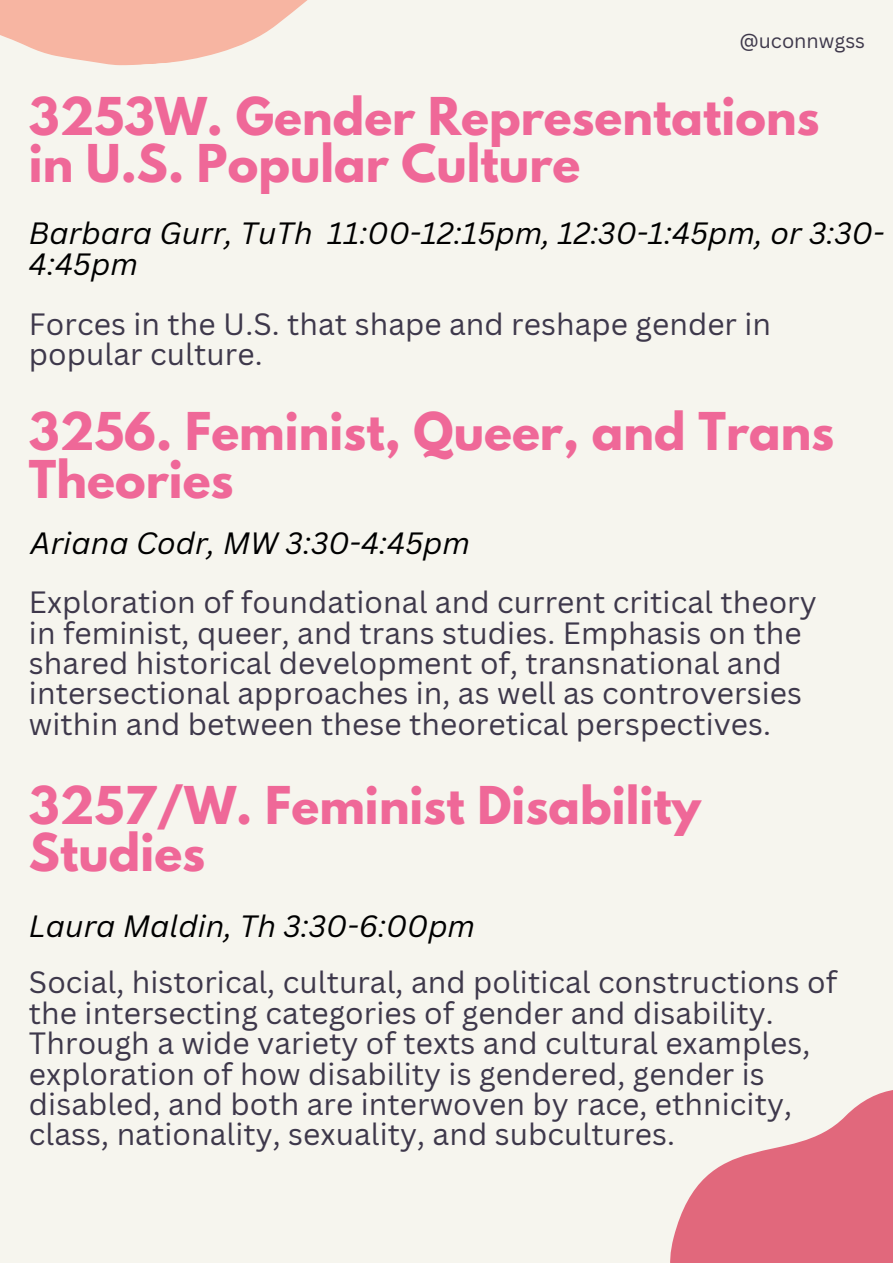
<style>
.page{position:relative;width:893px;height:1264px;background:#fff}
.page>*{position:absolute;margin:0;border:0;box-sizing:border-box;transform-origin:0 0}
.t1{font:700 46.2px/47.2px "League Spartan";color:#ef6898}
.t2{font:30px/30.3px "Canva Sans";color:#3e384b}
.t3{font:italic 30px/30.3px "Canva Sans";color:#000}
.t4{font:19.8px "Canva Sans";color:#3e384b}
</style>
<div class="page">
<div style="left:0;top:0;width:892px;height:1262px;background:#f6f5ee"></div>
<svg style="left:0;top:0;width:308px;height:66px"></svg>
<svg style="left:670px;top:1090px;width:222px;height:172px;fill:#e1687c"></svg>
<p class="t4" style="left:739px;top:27px;width:127px">@uconnwgss</p>
<h1 class="t1" style="left:29px;top:99px;width:791px">3253W. Gender Representations in U.S. Popular Culture</h1>
<p class="t3" style="left:29px;top:217px;width:856px">Barbara Gurr, TuTh 11:00-12:15pm, 12:30-1:45pm, or 3:30-<br>4:45pm</p>
<p class="t2" style="left:29px;top:308px;width:743px">Forces in the U.S. that shape and reshape gender in popular culture.</p>
<h1 class="t1" style="left:29px;top:414px;width:806px">3256. Feminist, Queer, and Trans<br>Theories</h1>
<p class="t3" style="left:31px;top:527px;width:441px">Ariana Codr, MW 3:30-4:45pm</p>
<p class="t2" style="left:29px;top:586px;width:789px">Exploration of foundational and current critical theory in feminist, queer, and trans studies. Emphasis on the shared historical development of, transnational and intersectional approaches in, as well as controversies within and between these theoretical perspectives.</p>
<h1 class="t1" style="left:29px;top:787px;width:673px">3257/W. Feminist Disability<br>Studies</h1>
<p class="t3" style="left:29px;top:910px;width:447px">Laura Maldin, Th 3:30-6:00pm</p>
<p class="t2" style="left:29px;top:966px;width:809px">Social, historical, cultural, and political constructions of the intersecting categories of gender and disability.<br>Through a wide variety of texts and cultural examples, exploration of how disability is gendered, gender is disabled, and both are interwoven by race, ethnicity, class, nationality, sexuality, and subcultures.</p>
</div>
